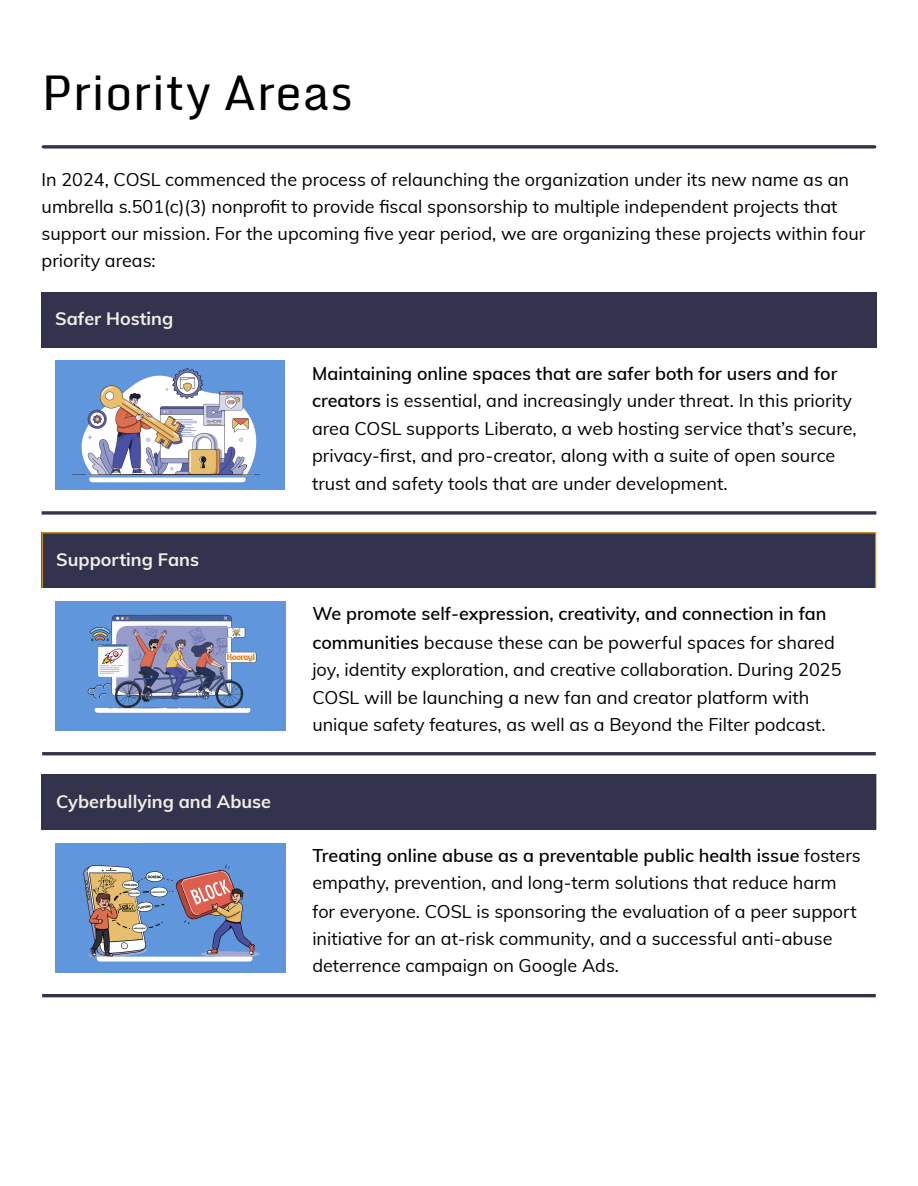
<style>
.page{position:relative;width:918px;height:1186px;background:#fff}
.page>*{position:absolute;margin:0;border:0;box-sizing:border-box;transform-origin:0 0}
.t1{font:48px "Monda";color:#000}
.t2{font:18px/27.6px "Muli";color:#000}
.t3{font:700 18px "Muli";color:#f1eee8}
.s1{font-weight:600}
</style>
<div class="page">
<hr style="left:43px;top:145px;width:832px;height:3px;background:#33334d">
<div style="left:42px;top:292px;width:834px;height:55px;background:#33334d"></div>
<img style="left:55px;top:360px;width:230px;height:130px">
<svg style="left:42px;top:511px;width:834px;height:4px;background:#525268"></svg>
<div style="left:42px;top:532px;width:834px;height:56px;background:#33334d"></div>
<img style="left:56px;top:601px;width:229px;height:130px">
<hr style="left:42px;top:533px;width:1px;height:55px;background:#f8b016">
<hr style="left:875px;top:533px;width:1px;height:55px;background:#f8b016">
<hr style="left:42px;top:532px;width:834px;height:1px;background:#f8b016">
<hr style="left:42px;top:752px;width:834px;height:3px;background:#33334d">
<div style="left:42px;top:774px;width:834px;height:56px;background:#33334d"></div>
<img style="left:56px;top:843px;width:229px;height:129px">
<hr style="left:42px;top:994px;width:834px;height:3px;background:#33334d">
<h1 class="t1" style="left:42px;top:53px;width:313px">Priority Areas</h1>
<p class="t2" style="left:42px;top:165px;width:825px;line-height:27px">In 2024, COSL commenced the process of relaunching the organization under its new name as an umbrella s.501(c)(3) nonprofit to provide fiscal sponsorship to multiple independent projects that support our mission. For the upcoming five year period, we are organizing these projects within four priority areas:</p>
<p class="t3" style="left:55px;top:307px;width:120px">Safer Hosting</p>
<p class="t3" style="left:56px;top:548px;width:144px">Supporting Fans</p>
<p class="t3" style="left:56px;top:790px;width:216px">Cyberbullying and Abuse</p>
<p class="t2" style="left:312px;top:359px;width:546px"><span class="s1">Maintaining online spaces that are safer both for users and for creators</span> is essential, and increasingly under threat. In this priority area COSL supports Liberato, a web hosting service that’s secure, privacy-first, and pro-creator, along with a suite of open source trust and safety tools that are under development.</p>
<p class="t2" style="left:312px;top:600px;width:531px"><span class="s1">We promote self-expression, creativity, and connection in fan communities</span> because these can be powerful spaces for shared joy, identity exploration, and creative collaboration. During 2025<br>COSL will be launching a new fan and creator platform with unique safety features, as well as a Beyond the Filter podcast.</p>
<p class="t2" style="left:312px;top:842px;width:550px"><span class="s1">Treating online abuse as a preventable public health issue</span> fosters empathy, prevention, and long-term solutions that reduce harm for everyone. COSL is sponsoring the evaluation of a peer support initiative for an at-risk community, and a successful anti-abuse deterrence campaign on Google Ads.</p>
</div>
